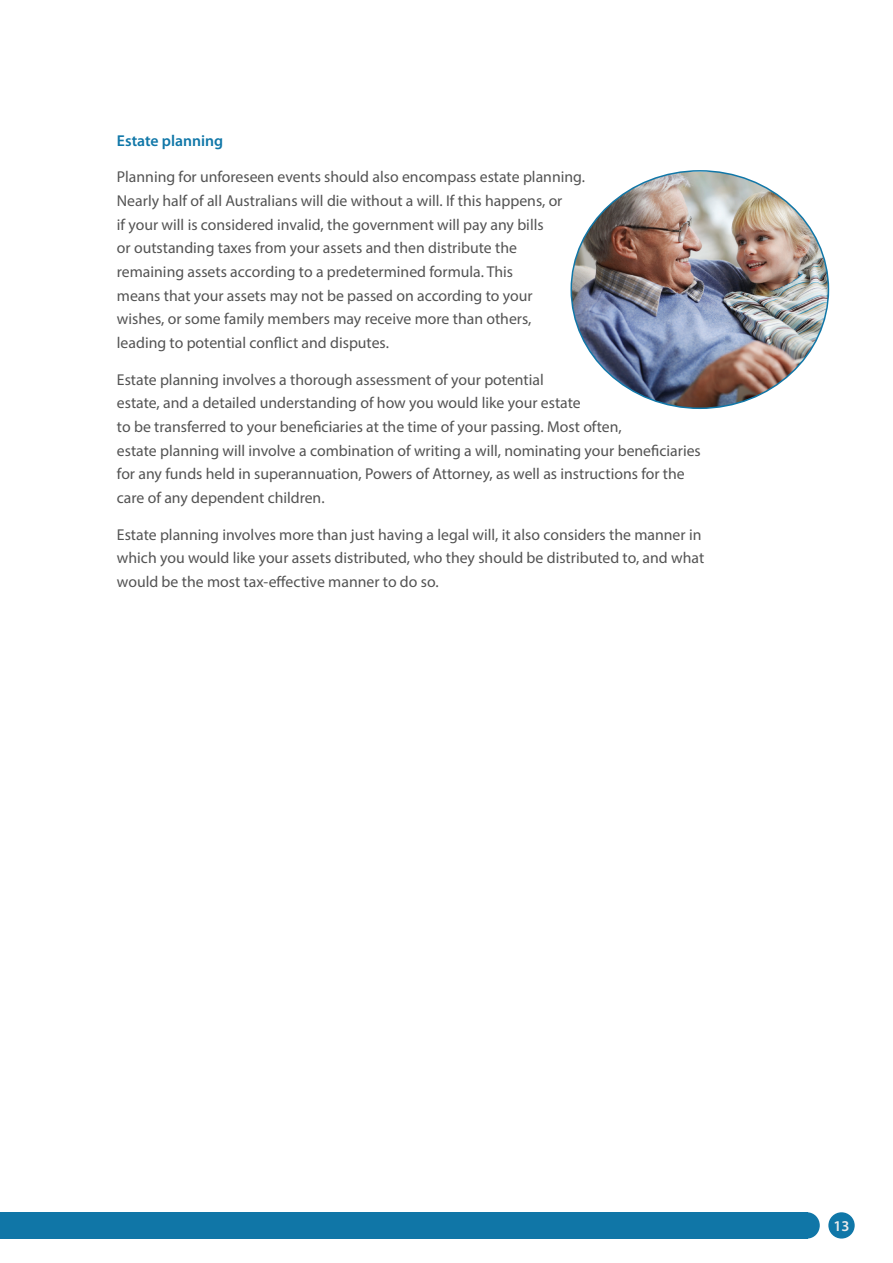
<style>
.page{position:relative;width:893px;height:1263px;background:#fff}
.page>*{position:absolute;margin:0;border:0;box-sizing:border-box;transform-origin:0 0}
.t1{font:15.75px/23.7px "Myriad Pro";color:#535353}
.t2{font:600 15.75px "Myriad Pro";color:#1077a8}
.t3{font:600 15px "Myriad Pro";color:#ebebec}
</style>
<div class="page">
<div style="left:0;top:1212px;width:807px;height:26px;background:#1076a7"></div>
<div style="left:794px;top:1212px;width:26px;height:26px;background:#1076a7;border-radius:50%"></div>
<div style="left:828px;top:1212px;width:27px;height:26px;background:#1077a8;border-radius:50%"></div>
<img style="left:573px;top:172px;width:255px;height:236px">
<p class="t2" style="left:117px;top:130px;width:108px">Estate planning</p>
<p class="t1" style="left:117px;top:165px;width:470px">Planning for unforeseen events should also encompass estate planning.<br>Nearly half of all Australians will die without a will. If this happens, or<br>if your will is considered invalid, the government will pay any bills<br>or outstanding taxes from your assets and then distribute the remaining assets according to a predetermined formula. This<br>means that your assets may not be passed on according to your<br>wishes, or some family members may receive more than others,<br>leading to potential conflict and disputes.</p>
<p class="t1" style="left:117px;top:367px;width:585px">Estate planning involves a thorough assessment of your potential<br>estate, and a detailed understanding of how you would like your estate<br>to be transferred to your beneficiaries at the time of your passing. Most often,<br>estate planning will involve a combination of writing a will, nominating your beneficiaries for any funds held in superannuation, Powers of Attorney, as well as instructions for the care of any dependent children.</p>
<p class="t1" style="left:117px;top:522px;width:589px">Estate planning involves more than just having a legal will, it also considers the manner in which you would like your assets distributed, who they should be distributed to, and what would be the most tax-effective manner to do so.</p>
<p class="t3" style="left:833px;top:1216px;width:18px">13</p>
</div>
